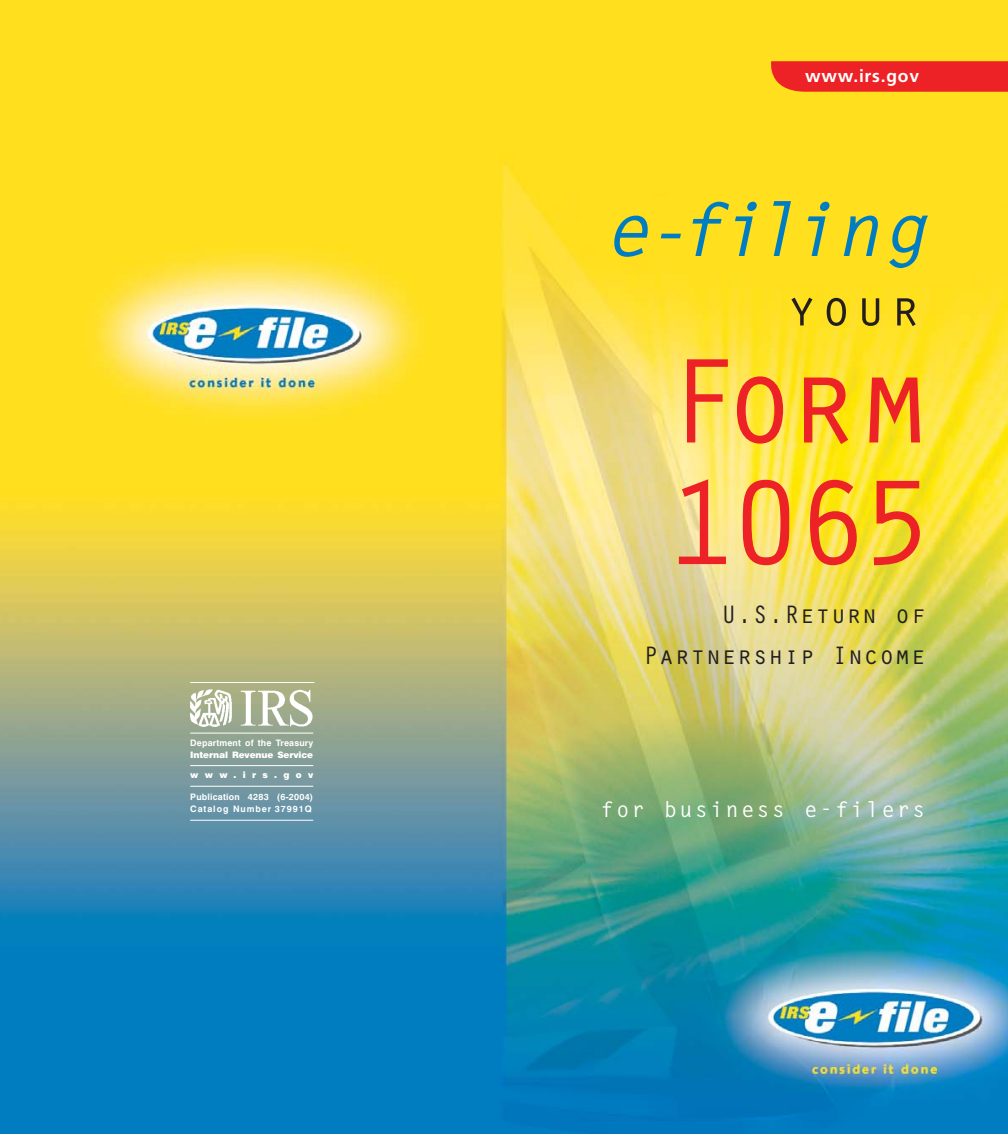
<style>
.page{position:relative;width:1008px;height:1134px;background:#fff}
.page>*{position:absolute;margin:0;border:0;box-sizing:border-box;transform-origin:0 0}
.t1{font:124.6px/121.6px "Orator";letter-spacing:-.09em;color:#ed2226}
.t2{font:italic 700 74.02px "Letter Gothic";letter-spacing:-.06em;color:#007cc2}
.t3{font:52.15px "Orator";color:#231f20}
.t4{font:26.07px/41.3px "Orator";color:#231f20;text-align:right}
.t5{font:700 21.53px "Letter Gothic";letter-spacing:.12em;color:#fff}
.t6{font:700 17.5px "Frutiger";letter-spacing:.045em;color:#fff}
.t7{font:700 8.92px/12.2px "Swiss 721 BT";letter-spacing:.065em;color:#fff}
.t8{font:700 8.92px "Swiss 721 BT";letter-spacing:.025em;color:#fff}
.t9{font:900 8.92px "Swiss 721 BT";letter-spacing:-.005em;color:#fff}
.t10{font:900 8.92px "Swiss 721 BT";letter-spacing:.71em;color:#fff}
</style>
<div class="page">
<img style="left:0;top:0;width:1008px;height:1134px">
<hr style="left:190px;top:733px;width:123px;height:1px;background:#fff">
<hr style="left:190px;top:765px;width:123px;height:1px;background:#fff">
<hr style="left:190px;top:786px;width:123px;height:1px;background:#fff">
<hr style="left:190px;top:820px;width:123px;height:1px;background:#fff">
<img style="left:186px;top:686px;width:132px;height:45px">
<hr style="left:190px;top:682px;width:124px;height:1px;background:#fff">
<svg style="left:766px;top:61px;width:242px;height:31px;background:#ee2d25"></svg>
<p class="t8" style="left:190px;top:739px;width:125px">Department of the Treasury</p>
<p class="t9" style="left:190px;top:752px;width:125px">Internal Revenue Service</p>
<p class="t10" style="left:190px;top:772px;width:125px">www.irs.gov</p>
<p class="t7" style="left:190px;top:791px;width:125px">Publication 4283 (6-2004)<br>Catalog Number 37991Q</p>
<h3 class="t6" style="left:805px;top:69px;width:115px">www.irs.gov</h3>
<h2 class="t2" style="left:604px;top:201px;width:323px">e-filing</h2>
<h3 class="t3" style="left:786px;top:277px;width:136px">your</h3>
<h1 class="t1" style="left:665px;top:339px;width:271px">Form<br>1065</h1>
<h3 class="t4" style="left:643px;top:594px;width:284px">U.S.Return of<br>Partnership Income</h3>
<h3 class="t5" style="left:601px;top:801px;width:326px">for business e-filers</h3>
</div>
